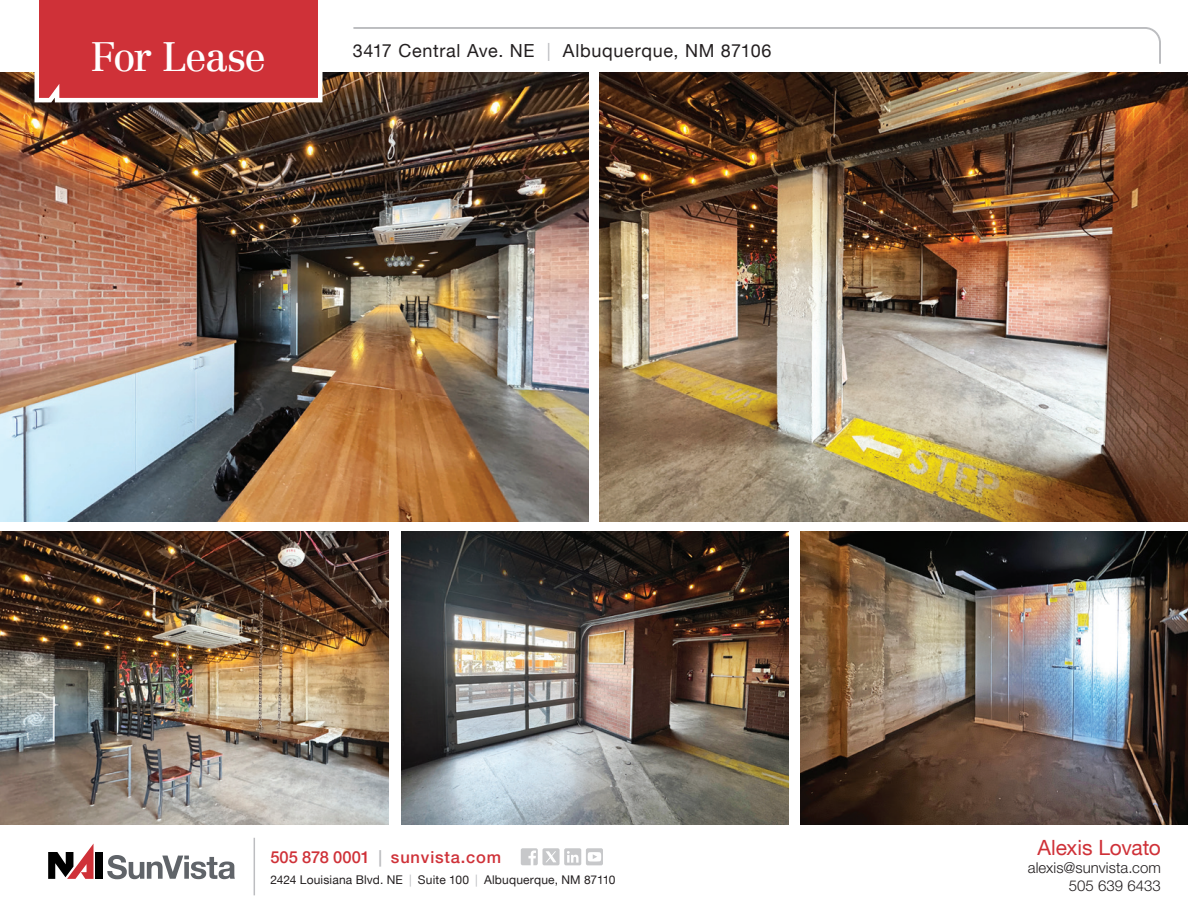
<style>
.page{position:relative;width:1188px;height:918px;background:#fff}
.page>*{position:absolute;margin:0;border:0;box-sizing:border-box;transform-origin:0 0}
.t1{font:40.5px "Centennial LT Std";letter-spacing:-.04em;color:#fff}
.t2{font:21px "Helvetica Neue LT";letter-spacing:-.005em;color:#cf3138}
.t3{font:18px "Helvetica Neue LT";letter-spacing:.035em;color:#231f20}
.t4{font:500 16.5px "Helvetica Neue LT";letter-spacing:.05em;color:#cf3138}
.t5{font:300 15px/18px "Helvetica Neue LT Std";letter-spacing:.005em;color:#231f20;text-align:right}
.t6{font:12px "Helvetica Neue LT";letter-spacing:.015em;color:#231f20}
.s1{color:#bcbdc0}
</style>
<div class="page">
<img style="left:402px;top:532px;width:387px;height:293px">
<img style="left:0;top:532px;width:389px;height:293px">
<img style="left:801px;top:532px;width:387px;height:293px">
<img style="left:0;top:72px;width:589px;height:449px">
<img style="left:600px;top:72px;width:588px;height:449px">
<svg style="left:32px;top:0;width:293px;height:105px;background:#ce4248"></svg>
<svg style="left:353px;top:27px;width:808px;height:37px"></svg>
<div style="left:96px;top:852px;width:7px;height:27px;background:#000"></div>
<svg style="left:48px;top:844px;width:46px;height:35px"></svg>
<svg style="left:107px;top:855px;width:128px;height:24px"></svg>
<div style="left:521px;top:848px;width:17px;height:17px;background:#c7c8ca;border-radius:2px"></div>
<svg style="left:528px;top:850px;width:8px;height:16px"></svg>
<div style="left:564px;top:848px;width:17px;height:17px;background:#c7c8ca;border-radius:2px"></div>
<svg style="left:567px;top:851px;width:12px;height:12px"></svg>
<div style="left:542px;top:848px;width:18px;height:17px;background:#c7c8ca;border-radius:2px"></div>
<div style="left:586px;top:848px;width:17px;height:17px;background:#c7c8ca;border-radius:2px"></div>
<svg style="left:588px;top:852px;width:13px;height:10px"></svg>
<hr style="left:254px;top:838px;width:1px;height:57px;background:#bcbdc0">
<svg style="left:546px;top:851px;width:10px;height:11px"></svg>
<h1 class="t1" style="left:91px;top:33px;width:177px">For Lease</h1>
<h3 class="t3" style="left:353px;top:40px;width:420px">3417 Central Ave. NE <span class="s1">|</span> Albuquerque, NM 87106</h3>
<h3 class="t4" style="left:270px;top:847px;width:232px">505 878 0001 <span class="s1">|</span> sunvista.com</h3>
<p class="t6" style="left:270px;top:872px;width:347px">2424 Louisiana Blvd. NE <span class="s1">|</span> Suite 100 <span class="s1">|</span> Albuquerque, NM 87110</p>
<h2 class="t2" style="left:1037px;top:835px;width:125px">Alexis Lovato</h2>
<p class="t5" style="left:1028px;top:858px;width:135px">alexis@sunvista.com<br>505 639 6433</p>
</div>
